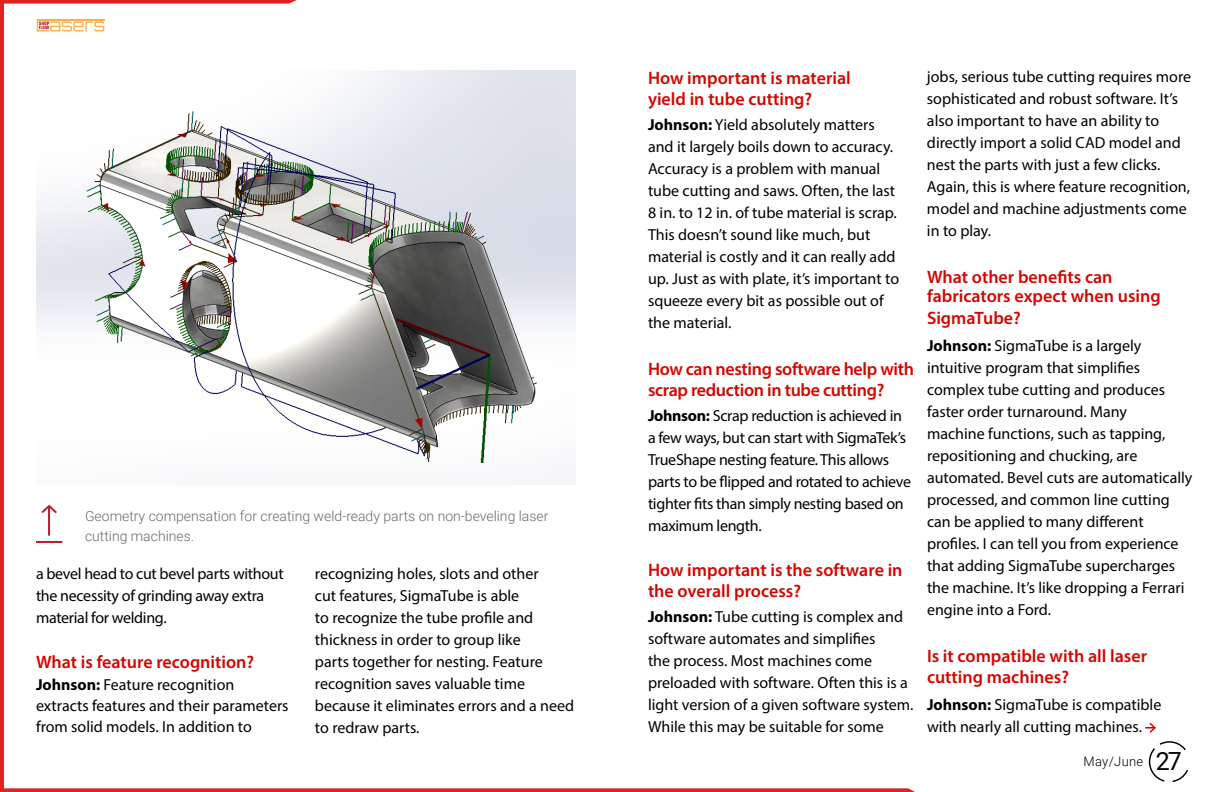
<style>
.page{position:relative;width:1224px;height:792px;background:#fff}
.page>*{position:absolute;margin:0;border:0;box-sizing:border-box;transform-origin:0 0}
.t1{font:600 18px/22px "Myriad Pro";color:#d10800}
.t2{font:600 18px/22px "Myriad Pro";letter-spacing:-.02em;color:#d10800}
.t3{font:16px/22px "Myriad Pro";color:#000}
.t4{font:16px/22px "Myriad Pro";letter-spacing:-.02em;color:#000}
.t5{font:300 14px/20px "Roboto";color:#696a6d}
.t6{font:300 13px "Roboto";letter-spacing:.025em;color:#000}
.s1{font-weight:700}
.s2{font-weight:400;font-size:25px}
</style>
<div class="page">
<hr style="left:36px;top:541px;width:26px;height:2px;background:#c11a2e">
<hr style="left:48px;top:506px;width:2px;height:29px;background:#c11a2e">
<svg style="left:41px;top:505px;width:16px;height:10px"></svg>
<img style="left:36px;top:70px;width:540px;height:394px">
<svg style="left:4px;top:0;width:293px;height:4px"></svg>
<svg style="left:4px;top:788px;width:911px;height:4px;background:#e03838"></svg>
<hr style="left:0;top:0;width:4px;height:792px;background:#dd2424">
<svg style="left:37px;top:19px;width:67px;height:12px"></svg>
<hr style="left:39px;top:19px;width:65px;height:1px;background:#fbb041">
<svg style="left:1146px;top:722px;width:10px;height:11px"></svg>
<svg style="left:1148px;top:741px;width:40px;height:41px"></svg>
<p class="t5" style="left:85px;top:505px;width:465px">Geometry compensation for creating weld-ready parts on non-beveling laser cutting machines.</p>
<p class="t4" style="left:36px;top:562px;width:249px">a bevel head to cut bevel parts without the necessity of grinding away extra material for welding.</p>
<p class="t1" style="left:36px;top:650px;width:220px">What is feature recognition?</p>
<p class="t3" style="left:36px;top:674px;width:254px;line-height:21px"><span class="s1">Johnson:</span> Feature recognition extracts features and their parameters from solid models. In addition to</p>
<p class="t3" style="left:315px;top:562px;width:261px">recognizing holes, slots and other<br>cut features, SigmaTube is able<br>to recognize the tube profile and thickness in order to group like<br>parts together for nesting. Feature recognition saves valuable time because it eliminates errors and a need to redraw parts.</p>
<p class="t1" style="left:648px;top:66px;width:204px">How important is material yield in tube cutting?</p>
<p class="t3" style="left:648px;top:113px;width:253px"><span class="s1">Johnson:</span> Yield absolutely matters and it largely boils down to accuracy.<br>Accuracy is a problem with manual tube cutting and saws. Often, the last 8 in. to 12 in. of tube material is scrap.<br>This doesn’t sound like much, but material is costly and it can really add up. Just as with plate, it’s important to squeeze every bit as possible out of the material.</p>
<p class="t2" style="left:648px;top:357px;width:267px">How can nesting software help with scrap reduction in tube cutting?</p>
<p class="t4" style="left:648px;top:404px;width:265px"><span class="s1">Johnson:</span> Scrap reduction is achieved in a few ways, but can start with SigmaTek’s TrueShape nesting feature. This allows parts to be flipped and rotated to achieve tighter fits than simply nesting based on maximum length.</p>
<p class="t1" style="left:648px;top:558px;width:256px">How important is the software in the overall process?</p>
<p class="t3" style="left:648px;top:605px;width:267px"><span class="s1">Johnson:</span> Tube cutting is complex and software automates and simplifies<br>the process. Most machines come preloaded with software. Often this is a light version of a given software system.<br>While this may be suitable for some</p>
<p class="t3" style="left:927px;top:65px;width:266px">jobs, serious tube cutting requires more sophisticated and robust software. It’s also important to have an ability to directly import a solid CAD model and nest the parts with just a few clicks.<br>Again, this is where feature recognition, model and machine adjustments come in to play.</p>
<p class="t1" style="left:927px;top:266px;width:235px;line-height:20px">What other benefits can fabricators expect when using</p>
<p class="t1" style="left:927px;top:307px;width:95px">SigmaTube?</p>
<p class="t3" style="left:927px;top:334px;width:267px"><span class="s1">Johnson:</span> SigmaTube is a largely intuitive program that simplifies complex tube cutting and produces faster order turnaround. Many<br>machine functions, such as tapping, repositioning and chucking, are automated. Bevel cuts are automatically processed, and common line cutting can be applied to many different profiles. I can tell you from experience that adding SigmaTube supercharges the machine. It’s like dropping a Ferrari engine into a Ford.</p>
<p class="t1" style="left:927px;top:644px;width:222px">Is it compatible with all laser cutting machines?</p>
<p class="t3" style="left:927px;top:693px;width:236px"><span class="s1">Johnson:</span> SigmaTube is compatible with nearly all cutting machines.</p>
<p class="t6" style="left:1083px;top:752px;width:100px">May/June <span class="s2">27</span></p>
</div>
